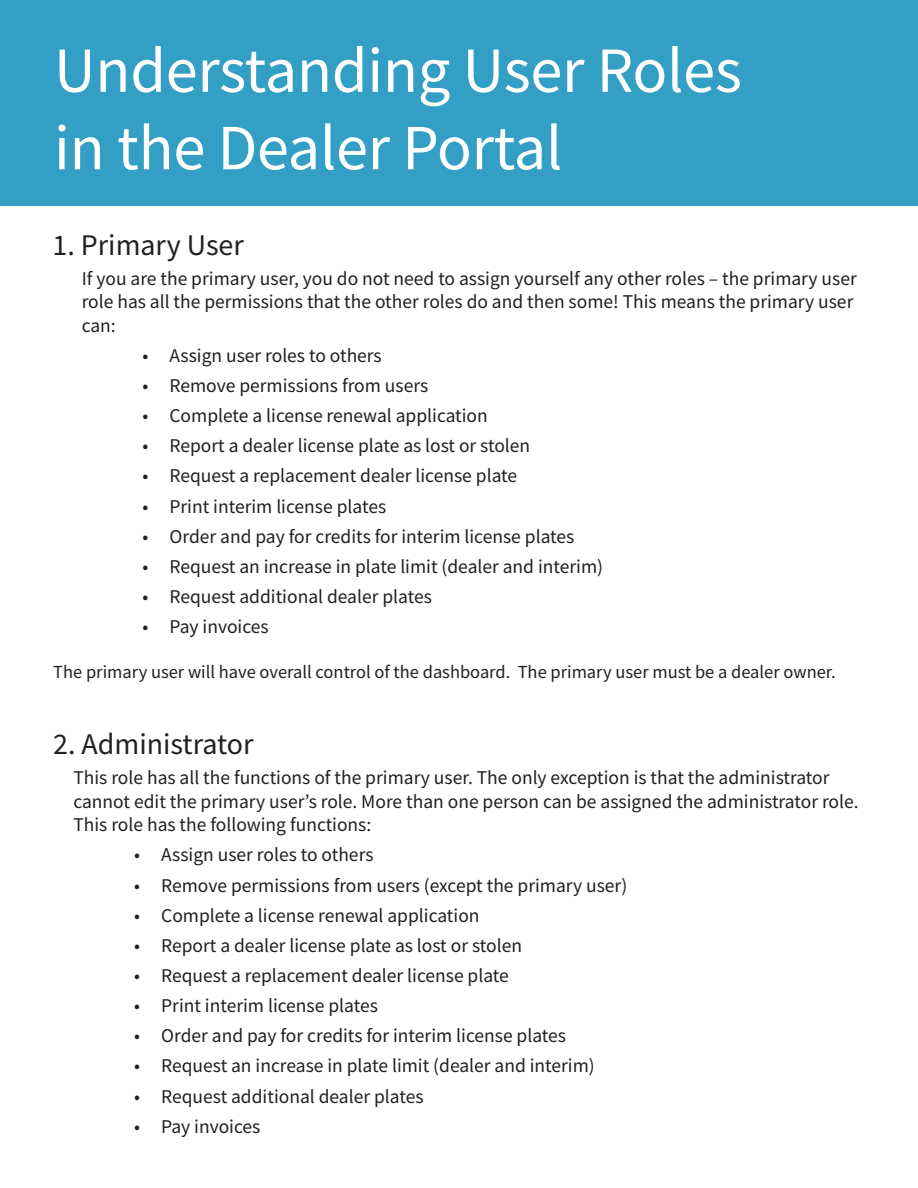
<style>
.page{position:relative;width:918px;height:1188px;background:#fff}
.page>*{position:absolute;margin:0;border:0;box-sizing:border-box;transform-origin:0 0}
.t1{font:64.5px/77.4px "Source Sans Pro";letter-spacing:-.005em;color:#fff}
.t2{font:30px "Source Sans Pro";color:#231f20}
.t3{font:19.5px/23.4px "Source Sans Pro";color:#231f20}
.t4{font:18.45px "Source Sans Pro";color:#231f20}
</style>
<div class="page">
<div style="left:0;top:0;width:918px;height:205px;background:#349fc4"></div>
<p class="t1" style="left:54px;top:31px;width:689px">Understanding User Roles in the Dealer Portal</p>
<p class="t2" style="left:53px;top:226px;width:193px">1. Primary User</p>
<p class="t3" style="left:82px;top:267px;width:777px">If you are the primary user, you do not need to assign yourself any other roles – the primary user role has all the permissions that the other roles do and then some! This means the primary user can:</p>
<p class="t3" style="left:142px;top:344px;width:241px">• Assign user roles to others</p>
<p class="t3" style="left:142px;top:374px;width:287px">• Remove permissions from users</p>
<p class="t3" style="left:142px;top:404px;width:347px">• Complete a license renewal application</p>
<p class="t3" style="left:142px;top:434px;width:389px">• Report a dealer license plate as lost or stolen</p>
<p class="t3" style="left:142px;top:464px;width:376px">• Request a replacement dealer license plate</p>
<p class="t3" style="left:142px;top:494px;width:245px">• Print interim license plates</p>
<p class="t3" style="left:142px;top:524px;width:433px">• Order and pay for credits for interim license plates</p>
<p class="t3" style="left:142px;top:555px;width:462px">• Request an increase in plate limit (dealer and interim)</p>
<p class="t3" style="left:142px;top:585px;width:291px">• Request additional dealer plates</p>
<p class="t3" style="left:142px;top:615px;width:128px">• Pay invoices</p>
<p class="t4" style="left:53px;top:660px;width:784px">The primary user will have overall control of the dashboard. The primary user must be a dealer owner.</p>
<p class="t2" style="left:53px;top:725px;width:202px">2. Administrator</p>
<p class="t3" style="left:73px;top:766px;width:787px">This role has all the functions of the primary user. The only exception is that the administrator cannot edit the primary user’s role. More than one person can be assigned the administrator role.<br>This role has the following functions:</p>
<p class="t3" style="left:134px;top:843px;width:241px">• Assign user roles to others</p>
<p class="t3" style="left:134px;top:873px;width:495px">• Remove permissions from users (except the primary user)</p>
<p class="t3" style="left:134px;top:903px;width:347px">• Complete a license renewal application</p>
<p class="t3" style="left:134px;top:934px;width:389px">• Report a dealer license plate as lost or stolen</p>
<p class="t3" style="left:134px;top:964px;width:376px">• Request a replacement dealer license plate</p>
<p class="t3" style="left:134px;top:994px;width:245px">• Print interim license plates</p>
<p class="t3" style="left:134px;top:1024px;width:433px">• Order and pay for credits for interim license plates</p>
<p class="t3" style="left:134px;top:1054px;width:462px">• Request an increase in plate limit (dealer and interim)</p>
<p class="t3" style="left:134px;top:1084px;width:291px">• Request additional dealer plates</p>
<p class="t3" style="left:134px;top:1114px;width:128px">• Pay invoices</p>
</div>
